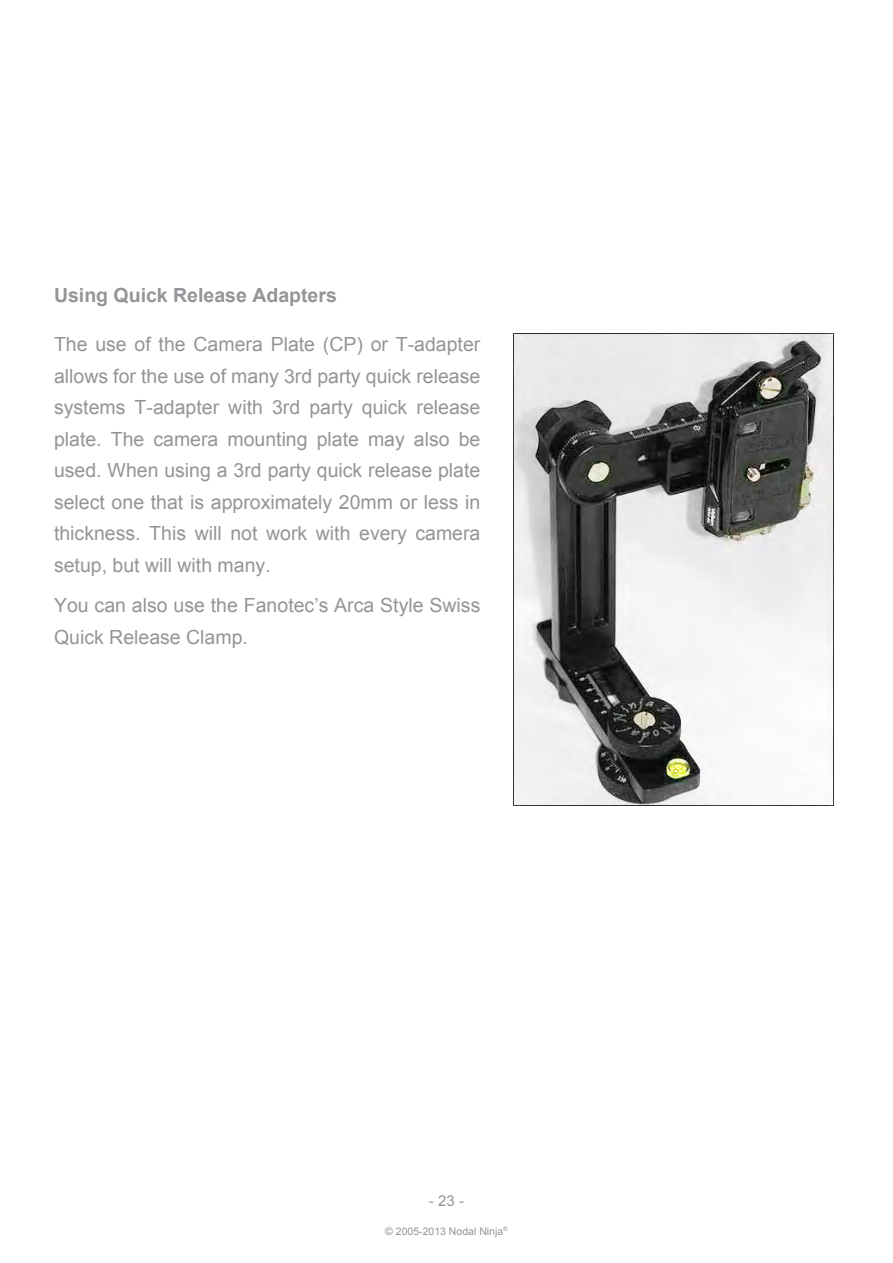
<style>
.page{position:relative;width:893px;height:1263px;background:#fff}
.page>*{position:absolute;margin:0;border:0;box-sizing:border-box;transform-origin:0 0}
.t1{font:19.5px/31.5px "Arial";color:#939598;text-align:justify}
.t2{font:700 19.5px "Arial";color:#939598}
.t3{font:15px "Arial";color:#939598}
.t4{font:10.5px "Arial";color:#939598}
</style>
<div class="page">
<img style="left:513px;top:333px;width:321px;height:472px">
<p class="t2" style="left:54px;top:282px;width:284px">Using Quick Release Adapters</p>
<p class="t1" style="left:54px;top:329px;width:428px">The use of the Camera Plate (CP) or T-adapter allows for the use of many 3rd party quick release systems T-adapter with 3rd party quick release plate. The camera mounting plate may also be used. When using a 3rd party quick release plate select one that is approximately 20mm or less in thickness. This will not work with every camera setup, but will with many.</p>
<p class="t1" style="left:54px;top:590px;width:428px">You can also use the Fanotec’s Arca Style Swiss<br>Quick Release Clamp.</p>
<p class="t3" style="left:429px;top:1191px;width:37px">- 23 -</p>
<p class="t4" style="left:385px;top:1224px;width:124px">© 2005-2013 Nodal Ninja<sup>®</sup></p>
</div>
